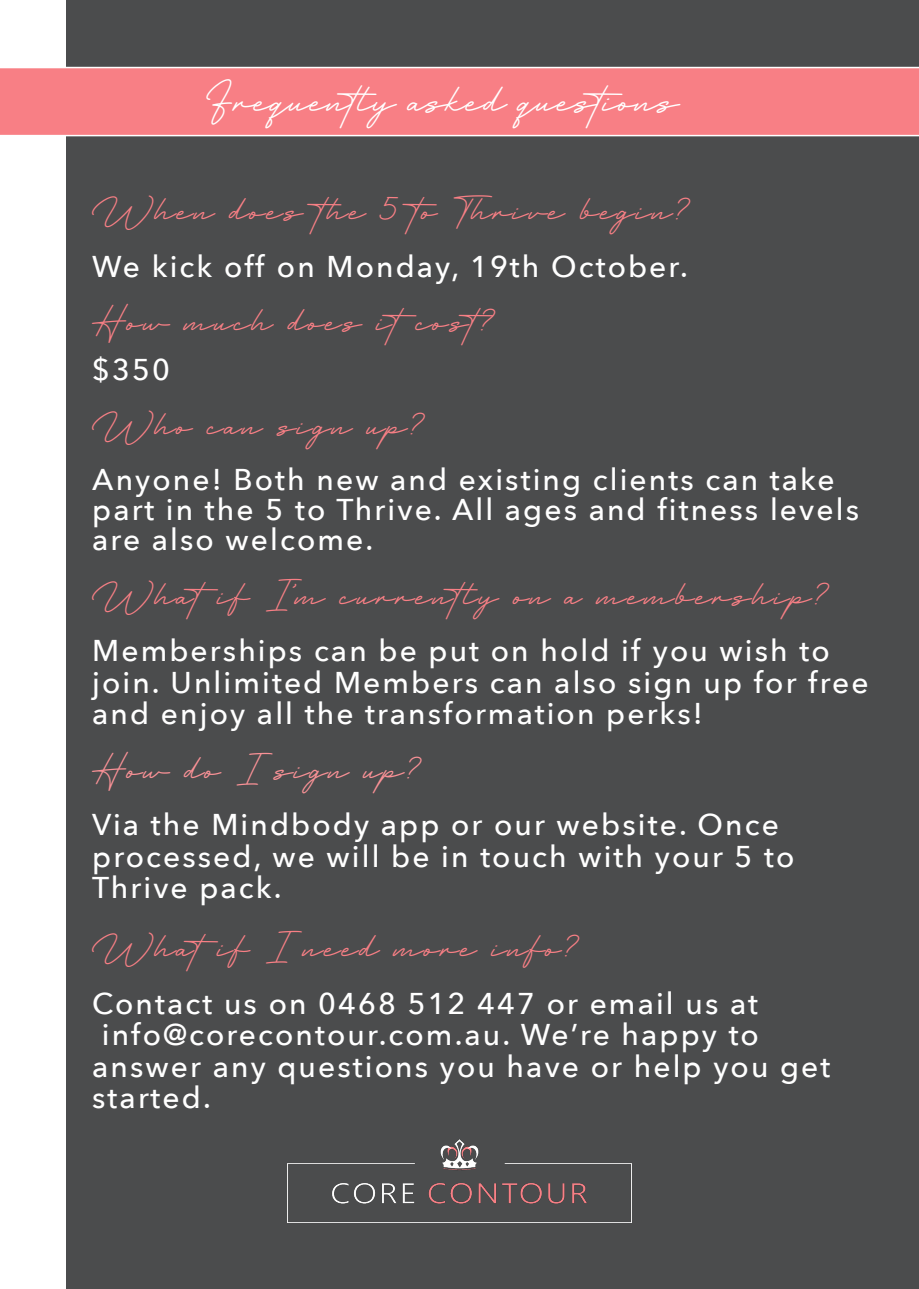
<style>
.page{position:relative;width:919px;height:1289px;background:#fff}
.page>*{position:absolute;margin:0;border:0;box-sizing:border-box;transform-origin:0 0}
.t1{font:34.5px "Hertine Personal Use";color:#fff}
.t2{font:500 30px/31.5px "Avenir Next";letter-spacing:.07em;color:#fff}
.t3{font:30px "Hertine Personal Use";letter-spacing:.07em;color:#f87f85}
.t4{font:30px "Hertine Personal Use";letter-spacing:.07em;color:#f99196}
</style>
<div class="page">
<div style="left:67px;top:0;width:851px;height:1288px;background:#4b4c4d"></div>
<div style="left:0;top:67px;width:918px;height:69px;background:#f87f85"></div>
<img style="left:288px;top:1139px;width:343px;height:65px">
<p class="t1" style="left:206px;top:81px;width:474px">Frequently asked questions</p>
<p class="t3" style="left:92px;top:193px;width:596px">When does the 5 to Thrive begin?</p>
<p class="t2" style="left:92px;top:250px;width:597px">We kick off on Monday, 19th October.</p>
<p class="t3" style="left:92px;top:304px;width:414px">How much does itcost?</p>
<p class="t2" style="left:92px;top:353px;width:79px">$350</p>
<p class="t3" style="left:92px;top:408px;width:331px">Who can sign up?</p>
<p class="t2" style="left:92px;top:463px;width:768px;line-height:30px">Anyone! Both new and existing clients can take part in the 5 to Thrive. All ages and fitness levels are also welcome.</p>
<p class="t3" style="left:92px;top:577px;width:735px">Whatif I’m currently on a membership?</p>
<p class="t2" style="left:92px;top:634px;width:777px">Memberships can be put on hold if you wish to join. Unlimited Members can also sign up for free and enjoy all the transformation perks!</p>
<p class="t4" style="left:92px;top:751px;width:327px">How do I sign up?</p>
<p class="t2" style="left:92px;top:808px;width:703px">Via the Mindbody app or our website. Once processed, we will be in touch with your 5 to<br>Thrive pack.</p>
<p class="t3" style="left:92px;top:930px;width:485px">Whatif I need more info?</p>
<p class="t2" style="left:92px;top:986px;width:667px">Contact us on 0468 512 447 or email us at</p>
<p class="t2" style="left:92px;top:1018px;width:739px;text-indent:10px">info@corecontour.com.au. We’re happy to answer any questions you have or help you get started.</p>
</div>
